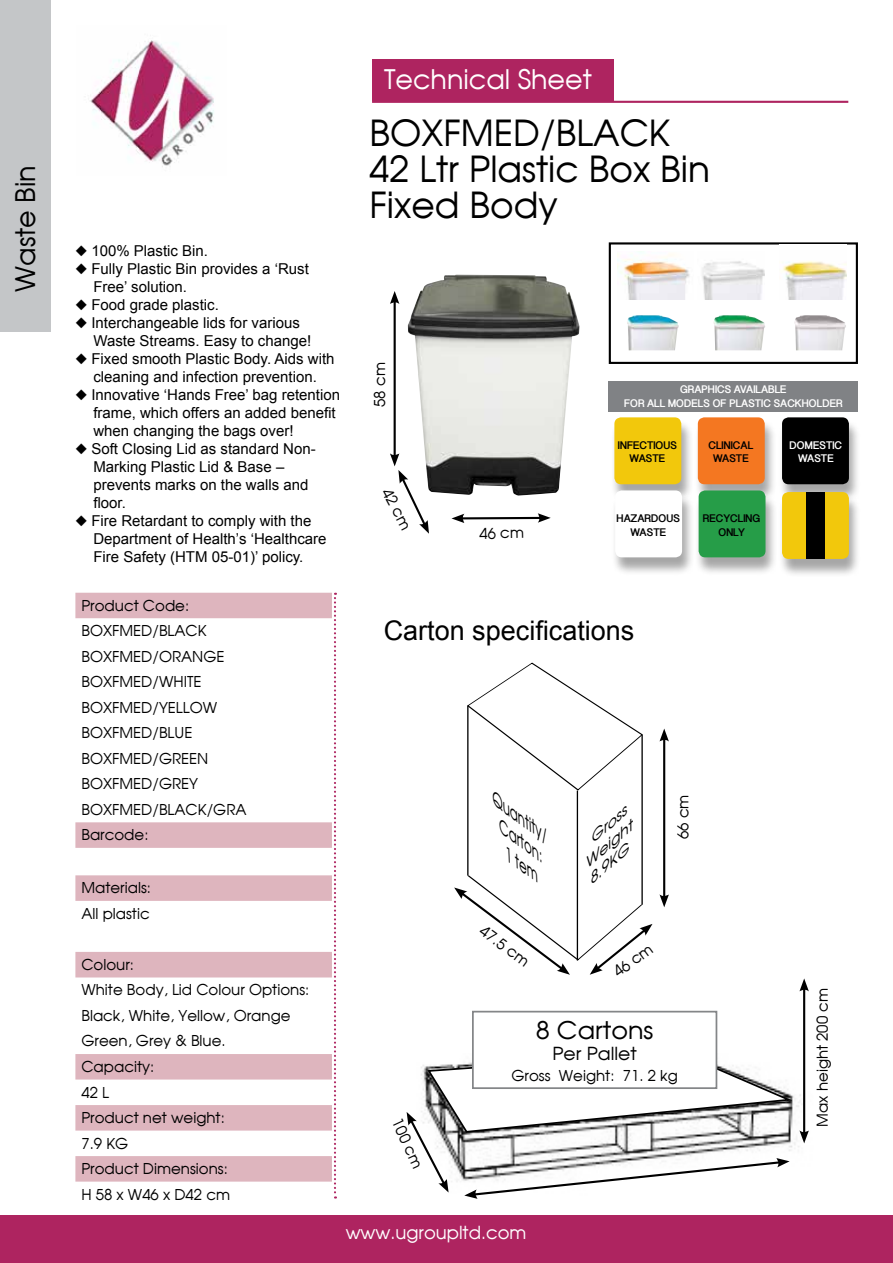
<style>
.page{position:relative;width:893px;height:1263px;background:#fff}
.page>*{position:absolute;margin:0;border:0;box-sizing:border-box;transform-origin:0 0}
.t1{font:36px/36px "Avant Garde";color:#000}
.t2{font:27px "Arial";color:#000}
.t3{font:27px "Avant Garde";color:#fff}
.t4{font:27px "Avant Garde";color:#000}
.t5{font:24.3px "Avant Garde";color:#000;scale:1.05 1}
.t6{font:18px "Avant Garde";color:#fff}
.t7{font:18px "Avant Garde";color:#000;scale:1.05 1}
.t8{font:italic 15.45px "Avant Garde";color:#000;scale:.94 1}
.t9{font:15px/18px "Arial";color:#000}
.t10{font:15px/25.5px "Avant Garde";color:#000}
.t11{font:italic 12.6px "Avant Garde";color:#000;scale:1.41 1}
.t12{font:700 11.1px/13.4px "Tamil Sangam MN";color:#fff;text-align:center}
.t13{font:700 11.1px/13.4px "Tamil Sangam MN";color:#000;text-align:center}
</style>
<div class="page">
<div style="left:609px;top:242px;width:249px;height:122px;border:2px solid #000"></div>
<img style="left:408px;top:275px;width:171px;height:221px">
<div style="left:0;top:0;width:50px;height:332px;background:#c4c6c8"></div>
<div style="left:372px;top:60px;width:242px;height:41px;background:#ae2460"></div>
<img style="left:90px;top:40px;width:124px;height:127px">
<hr style="left:372px;top:101px;width:476px;height:2px;background:#ae2460">
<hr style="left:394px;top:300px;width:2px;height:157px;background:#000">
<svg style="left:390px;top:291px;width:9px;height:13px"></svg>
<svg style="left:75px;top:593px;width:257px;height:588px"></svg>
<svg style="left:334px;top:593px;width:2px;height:605px"></svg>
<div style="left:0;top:1215px;width:893px;height:48px;background:#ae2460"></div>
<svg style="left:451px;top:513px;width:100px;height:10px"></svg>
<svg style="left:390px;top:453px;width:39px;height:81px"></svg>
<hr style="left:803px;top:987px;width:2px;height:147px;background:#000">
<svg style="left:799px;top:978px;width:10px;height:13px"></svg>
<svg style="left:407px;top:1051px;width:402px;height:148px"></svg>
<div style="left:473px;top:1012px;width:243px;height:76px;background:#fff"></div>
<div style="left:472px;top:1011px;width:245px;height:78px;border:2px solid #848688"></div>
<img style="left:618px;top:252px;width:72px;height:47px">
<img style="left:702px;top:261px;width:62px;height:38px">
<img style="left:782px;top:261px;width:64px;height:38px">
<hr style="left:577px;top:791px;width:1px;height:169px;background:#000">
<hr style="left:641px;top:735px;width:2px;height:170px;background:#000">
<hr style="left:467px;top:706px;width:1px;height:169px;background:#000">
<hr style="left:663px;top:738px;width:2px;height:160px;background:#000">
<svg style="left:467px;top:662px;width:202px;height:129px"></svg>
<svg style="left:454px;top:853px;width:215px;height:122px"></svg>
<img style="left:627px;top:315px;width:52px;height:35px">
<img style="left:713px;top:315px;width:52px;height:35px">
<img style="left:794px;top:315px;width:52px;height:35px">
<div style="left:609px;top:381px;width:249px;height:30px;background:#808285"></div>
<div style="left:610px;top:420px;width:84px;height:83px;background:#000;opacity:.35"></div>
<div style="left:614px;top:417px;width:67px;height:67px;background:#f2c80c;border-radius:7px"></div>
<div style="left:694px;top:420px;width:83px;height:83px;background:#000;opacity:.35"></div>
<div style="left:698px;top:417px;width:67px;height:67px;background:#f47721;border-radius:7px"></div>
<div style="left:778px;top:420px;width:83px;height:83px;background:#000;opacity:.35"></div>
<div style="left:782px;top:417px;width:67px;height:67px;background:#000;border-radius:7px"></div>
<div style="left:611px;top:493px;width:83px;height:83px;background:#000;opacity:.35"></div>
<div style="left:615px;top:490px;width:67px;height:67px;background:#fff;border-radius:7px"></div>
<div style="left:695px;top:493px;width:83px;height:83px;background:#000;opacity:.35"></div>
<div style="left:699px;top:490px;width:66px;height:67px;background:#269d48;border-radius:7px"></div>
<div style="left:778px;top:494px;width:83px;height:83px;background:#000;opacity:.35"></div>
<div style="left:782px;top:492px;width:67px;height:67px;background:#f2c80c;border-radius:7px"></div>
<div style="left:806px;top:492px;width:18px;height:66px;background:#000"></div>
<h2 class="t4" style="left:9px;top:292px;width:128px;rotate:-90deg">Waste Bin</h2>
<p class="t9" style="left:75px;top:242px;width:134px">◆ 100% Plastic Bin.</p>
<p class="t9" style="left:93px;top:260px;width:217px;text-indent:-18px">◆ Fully Plastic Bin provides a ‘Rust<br>Free’ solution.</p>
<p class="t9" style="left:75px;top:296px;width:145px">◆ Food grade plastic.</p>
<p class="t9" style="left:93px;top:314px;width:219px;text-indent:-18px">◆ Interchangeable lids for various<br>Waste Streams. Easy to change!</p>
<p class="t9" style="left:75px;top:350px;width:261px;text-align:center">◆ Fixed smooth Plastic Body. Aids with cleaning and infection prevention.</p>
<p class="t9" style="left:93px;top:386px;width:248px;text-indent:-18px">◆ Innovative ‘Hands Free’ bag retention frame, which offers an added benefit when changing the bags over!</p>
<p class="t9" style="left:93px;top:440px;width:224px;text-indent:-18px">◆ Soft Closing Lid as standard Non-<br>Marking Plastic Lid &amp; Base – prevents marks on the walls and floor.</p>
<p class="t9" style="left:93px;top:512px;width:235px;text-indent:-18px">◆ Fire Retardant to comply with the<br>Department of Health’s ‘Healthcare<br>Fire Safety (HTM 05-01)’ policy.</p>
<p class="t10" style="left:81px;top:592px;width:167px">Product Code:<br>BOXFMED/BLACK<br>BOXFMED/ORANGE<br>BOXFMED/WHITE<br>BOXFMED/YELLOW<br>BOXFMED/BLUE<br>BOXFMED/GREEN<br>BOXFMED/GREY<br>BOXFMED/BLACK/GRA<br>Barcode:</p>
<p class="t10" style="left:81px;top:875px;width:71px">Materials:<br>All plastic</p>
<p class="t10" style="left:81px;top:951px;width:229px">Colour:<br>White Body, Lid Colour Options:<br>Black, White, Yellow, Orange<br>Green, Grey &amp; Blue.<br>Capacity:<br>42 L<br>Product net weight:<br>7.9 KG<br>Product Dimensions:<br>H 58 x W46 x D42 cm</p>
<h2 class="t3" style="left:384px;top:62px;width:209px">Technical Sheet</h2>
<h1 class="t1" style="left:369px;top:114px;width:342px">BOXFMED/BLACK<br>42 Ltr Plastic Box Bin<br>Fixed Body</h1>
<p class="t10" style="left:367px;top:407px;width:46px;rotate:-90deg">58 cm</p>
<p class="t10" style="left:398px;top:483px;width:46px;rotate:62deg">42 cm</p>
<p class="t10" style="left:479px;top:520px;width:46px;rotate:-1deg">46 cm</p>
<p class="t12" style="left:624px;top:384px;width:220px">GRAPHICS AVAILABLE<br>FOR ALL MODELS OF PLASTIC SACKHOLDER</p>
<p class="t13" style="left:618px;top:439px;width:61px">INFECTIOUS<br>WASTE</p>
<p class="t13" style="left:708px;top:439px;width:46px">CLINICAL<br>WASTE</p>
<p class="t12" style="left:790px;top:439px;width:54px">DOMESTIC<br>WASTE</p>
<p class="t13" style="left:617px;top:513px;width:65px">HAZARDOUS<br>WASTE</p>
<p class="t13" style="left:703px;top:513px;width:59px">RECYCLING<br>ONLY</p>
<h2 class="t2" style="left:384px;top:613px;width:252px">Carton specifications</h2>
<p class="t8" style="left:502px;top:792px;width:73px;rotate:36deg">Quantity/</p>
<p class="t8" style="left:508px;top:819px;width:58px;rotate:36deg">Carton:</p>
<p class="t8" style="left:515px;top:847px;width:44px;rotate:36deg">1 tem</p>
<p class="t10" style="left:489px;top:918px;width:59px;rotate:36deg">47.5 cm</p>
<p class="t11" style="left:584px;top:835px;width:34px;rotate:-41deg">Gross</p>
<p class="t11" style="left:579px;top:859px;width:45px;rotate:-41deg">Weight</p>
<p class="t11" style="left:583px;top:876px;width:38px;rotate:-41deg">8.9KG</p>
<p class="t10" style="left:670px;top:839px;width:46px;rotate:-90deg">66 cm</p>
<p class="t10" style="left:607px;top:962px;width:46px;rotate:-36deg">46 cm</p>
<p class="t10" style="left:408px;top:1113px;width:54px;rotate:65deg">100 cm</p>
<h3 class="t5" style="left:536px;top:1014px;width:114px">8 Cartons</h3>
<p class="t7" style="left:552px;top:1042px;width:82px">Per Pallet</p>
<p class="t10" style="left:511px;top:1062px;width:168px">Gross Weight: 71. 2 kg</p>
<p class="t10" style="left:809px;top:1127px;width:140px;rotate:-90deg">Max height 200 cm</p>
<p class="t6" style="left:346px;top:1221px;width:182px">www.ugroupltd.com</p>
</div>
